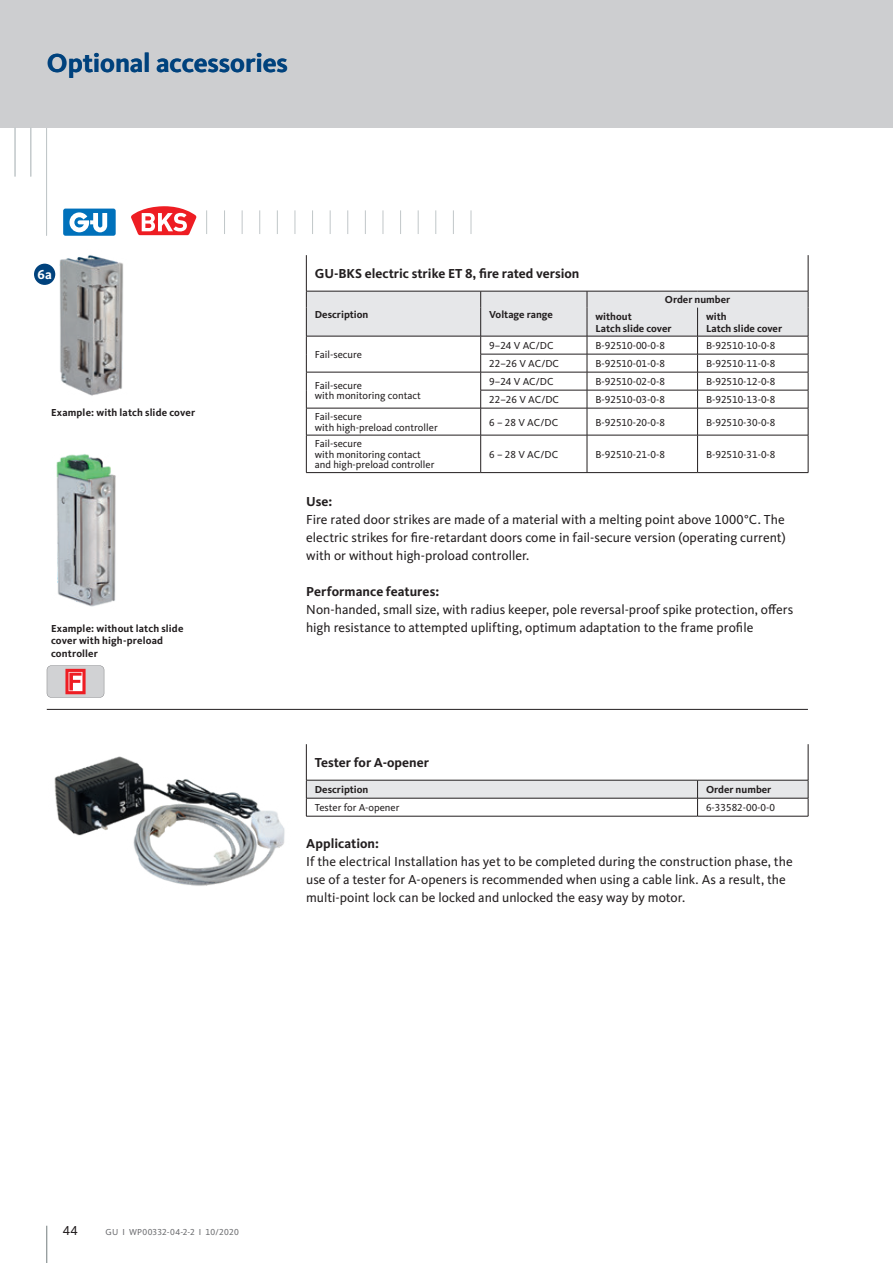
<style>
.page{position:relative;width:893px;height:1263px;background:#fff}
.page>*{position:absolute;margin:0;border:0;box-sizing:border-box;transform-origin:0 0}
._01_Überschrift{font:700 27px "Kievit Pro";letter-spacing:-.005em;color:#00427d}
._04_Zwischenüberschr{font:13.5px/18px "Kievit Pro";color:#231f20}
._05_Fließtext{font:13.5px/18px "Kievit Pro";color:#231f20}
._09_Tabellenüberschr{font:700 13.5px "Kievit Pro";color:#231f20}
._15_HL_Box{font:700 13.5px "Kievit Pro";color:#fff}
._11_Tabellenkörper{font:10.5px/10.5px "Kievit Pro";color:#231f20}
._10_Tabellenkopf{font:700 10.5px "Kievit Pro";color:#231f20}
._08_Bildunterschrift{font:700 10.5px/12.6px "Kievit Pro";letter-spacing:.015em;color:#231f20}
.t1{font:9px "Kievit Pro";letter-spacing:.015em;color:#6c6d70}
.s1{font-weight:700}
</style>
<div class="page">
<div style="left:0;top:0;width:893px;height:128px;background:#cdced0"></div>
<hr style="left:46px;top:128px;width:1px;height:108px;background:#c1c7c9">
<hr style="left:31px;top:128px;width:1px;height:49px;background:#c1c7c9">
<hr style="left:15px;top:128px;width:1px;height:49px;background:#c1c7c9">
<svg style="left:206px;top:210px;width:1px;height:24px"></svg>
<svg style="left:224px;top:210px;width:1px;height:24px"></svg>
<svg style="left:242px;top:210px;width:1px;height:24px"></svg>
<svg style="left:259px;top:210px;width:1px;height:24px"></svg>
<svg style="left:277px;top:210px;width:1px;height:24px"></svg>
<svg style="left:295px;top:210px;width:1px;height:24px"></svg>
<svg style="left:312px;top:210px;width:1px;height:24px"></svg>
<svg style="left:330px;top:210px;width:1px;height:24px"></svg>
<svg style="left:347px;top:210px;width:1px;height:24px"></svg>
<svg style="left:365px;top:210px;width:1px;height:24px"></svg>
<svg style="left:383px;top:210px;width:1px;height:24px"></svg>
<svg style="left:400px;top:210px;width:1px;height:24px"></svg>
<svg style="left:418px;top:210px;width:1px;height:24px"></svg>
<svg style="left:435px;top:210px;width:1px;height:24px"></svg>
<svg style="left:453px;top:210px;width:1px;height:24px"></svg>
<svg style="left:471px;top:210px;width:1px;height:24px"></svg>
<div style="left:63px;top:209px;width:53px;height:27px;background:#0071bb;border-radius:2px"></div>
<svg style="left:69px;top:212px;width:38px;height:19px"></svg>
<svg style="left:131px;top:206px;width:65px;height:29px"></svg>
<hr style="left:47px;top:1226px;width:1px;height:37px;background:#727c7e">
<hr style="left:808px;top:255px;width:1px;height:36px;background:#231f20">
<hr style="left:306px;top:255px;width:1px;height:36px;background:#231f20">
<hr style="left:306px;top:435px;width:175px;height:1px;background:#231f20">
<hr style="left:306px;top:435px;width:1px;height:37px;background:#231f20">
<hr style="left:481px;top:435px;width:106px;height:1px;background:#231f20">
<hr style="left:306px;top:472px;width:175px;height:1px;background:#231f20">
<hr style="left:481px;top:472px;width:106px;height:1px;background:#231f20">
<svg style="left:306px;top:291px;width:503px;height:144px"></svg>
<hr style="left:480px;top:435px;width:1px;height:37px;background:#231f20">
<hr style="left:587px;top:435px;width:111px;height:1px;background:#231f20">
<hr style="left:587px;top:435px;width:1px;height:37px;background:#231f20">
<hr style="left:698px;top:435px;width:110px;height:1px;background:#231f20">
<hr style="left:697px;top:435px;width:1px;height:37px;background:#231f20">
<hr style="left:808px;top:435px;width:1px;height:37px;background:#231f20">
<hr style="left:587px;top:472px;width:111px;height:1px;background:#231f20">
<hr style="left:698px;top:472px;width:110px;height:1px;background:#231f20">
<svg style="left:47px;top:665px;width:57px;height:32px"></svg>
<hr style="left:47px;top:709px;width:761px;height:1px;background:#231f20">
<hr style="left:808px;top:744px;width:1px;height:36px;background:#231f20">
<hr style="left:306px;top:744px;width:1px;height:36px;background:#231f20">
<hr style="left:306px;top:816px;width:392px;height:1px;background:#231f20">
<svg style="left:306px;top:780px;width:503px;height:36px"></svg>
<hr style="left:698px;top:816px;width:110px;height:1px;background:#231f20">
<img style="left:54px;top:756px;width:231px;height:130px">
<img style="left:56px;top:454px;width:60px;height:153px">
<img style="left:34px;top:231px;width:151px;height:165px">
<p class="_01_Überschrift" style="left:47px;top:46px;width:243px">Optional accessories</p>
<p class="_15_HL_Box" style="left:37px;top:266px;width:16px">6a</p>
<p class="_09_Tabellenüberschr" style="left:315px;top:266px;width:266px">GU-BKS electric strike ET 8, fire rated version</p>
<p class="_10_Tabellenkopf" style="left:315px;top:308px;width:55px">Description</p>
<p class="_10_Tabellenkopf" style="left:489px;top:308px;width:65px">Voltage range</p>
<p class="_10_Tabellenkopf" style="left:665px;top:294px;width:67px">Order number</p>
<p class="_10_Tabellenkopf" style="left:595px;top:310px;width:38px">without</p>
<p class="_10_Tabellenkopf" style="left:595px;top:322px;width:78px">Latch slide cover</p>
<p class="_10_Tabellenkopf" style="left:706px;top:310px;width:22px">with</p>
<p class="_10_Tabellenkopf" style="left:706px;top:322px;width:78px">Latch slide cover</p>
<p class="_11_Tabellenkörper" style="left:315px;top:349px;width:49px">Fail-secure</p>
<p class="_11_Tabellenkörper" style="left:489px;top:340px;width:66px">9–24 V AC/DC</p>
<p class="_11_Tabellenkörper" style="left:595px;top:340px;width:71px">B-92510-00-0-8</p>
<p class="_11_Tabellenkörper" style="left:706px;top:340px;width:71px">B-92510-10-0-8</p>
<p class="_11_Tabellenkörper" style="left:489px;top:358px;width:71px">22–26 V AC/DC</p>
<p class="_11_Tabellenkörper" style="left:595px;top:358px;width:71px">B-92510-01-0-8</p>
<p class="_11_Tabellenkörper" style="left:706px;top:358px;width:71px">B-92510-11-0-8</p>
<p class="_08_Bildunterschrift" style="left:51px;top:406px;width:146px">Example: with latch slide cover</p>
<p class="_08_Bildunterschrift" style="left:51px;top:622px;width:134px">Example: without latch slide cover with high-preload controller</p>
<p class="_11_Tabellenkörper" style="left:315px;top:380px;width:108px">Fail-secure<br>with monitoring contact</p>
<p class="_11_Tabellenkörper" style="left:489px;top:376px;width:66px">9–24 V AC/DC</p>
<p class="_11_Tabellenkörper" style="left:595px;top:376px;width:71px">B-92510-02-0-8</p>
<p class="_11_Tabellenkörper" style="left:706px;top:376px;width:71px">B-92510-12-0-8</p>
<p class="_11_Tabellenkörper" style="left:489px;top:394px;width:71px">22–26 V AC/DC</p>
<p class="_11_Tabellenkörper" style="left:595px;top:394px;width:71px">B-92510-03-0-8</p>
<p class="_11_Tabellenkörper" style="left:706px;top:394px;width:71px">B-92510-13-0-8</p>
<p class="_11_Tabellenkörper" style="left:315px;top:411px;width:124px">Fail-secure<br>with high-preload controller</p>
<p class="_11_Tabellenkörper" style="left:489px;top:417px;width:70px">6 – 28 V AC/DC</p>
<p class="_11_Tabellenkörper" style="left:595px;top:417px;width:71px">B-92510-20-0-8</p>
<p class="_11_Tabellenkörper" style="left:706px;top:417px;width:71px">B-92510-30-0-8</p>
<p class="_11_Tabellenkörper" style="left:315px;top:438px;width:121px">Fail-secure<br>with monitoring contact and high-preload controller</p>
<p class="_11_Tabellenkörper" style="left:489px;top:449px;width:70px">6 – 28 V AC/DC</p>
<p class="_11_Tabellenkörper" style="left:595px;top:449px;width:71px">B-92510-21-0-8</p>
<p class="_11_Tabellenkörper" style="left:706px;top:449px;width:71px">B-92510-31-0-8</p>
<p class="_04_Zwischenüberschr" style="left:306px;top:492px;width:481px"><span class="s1">Use:<br></span>Fire rated door strikes are made of a material with a melting point above 1000°C. The electric strikes for fire-retardant doors come in fail-secure version (operating current) with or without high-proload controller.</p>
<p class="_05_Fließtext" style="left:306px;top:582px;width:489px"><span class="s1">Performance features:<br></span>Non-handed, small size, with radius keeper, pole reversal-proof spike protection, offers high resistance to attempted uplifting, optimum adaptation to the frame profile</p>
<p class="_09_Tabellenüberschr" style="left:315px;top:755px;width:116px">Tester for A-opener</p>
<p class="_10_Tabellenkopf" style="left:315px;top:783px;width:55px">Description</p>
<p class="_10_Tabellenkopf" style="left:706px;top:783px;width:67px">Order number</p>
<p class="_11_Tabellenkörper" style="left:315px;top:802px;width:86px">Tester for A-opener</p>
<p class="_11_Tabellenkörper" style="left:706px;top:802px;width:70px">6-33582-00-0-0</p>
<p class="_04_Zwischenüberschr" style="left:306px;top:834px;width:488px"><span class="s1">Application:<br></span>If the electrical Installation has yet to be completed during the construction phase, the use of a tester for A-openers is recommended when using a cable link. As a result, the multi-point lock can be locked and unlocked the easy way by motor.</p>
<p class="_04_Zwischenüberschr" style="left:63px;top:1221px;width:17px">44</p>
<p class="t1" style="left:105px;top:1226px;width:135px">GU І WP00332-04-2-2 І 10/2020</p>
</div>
